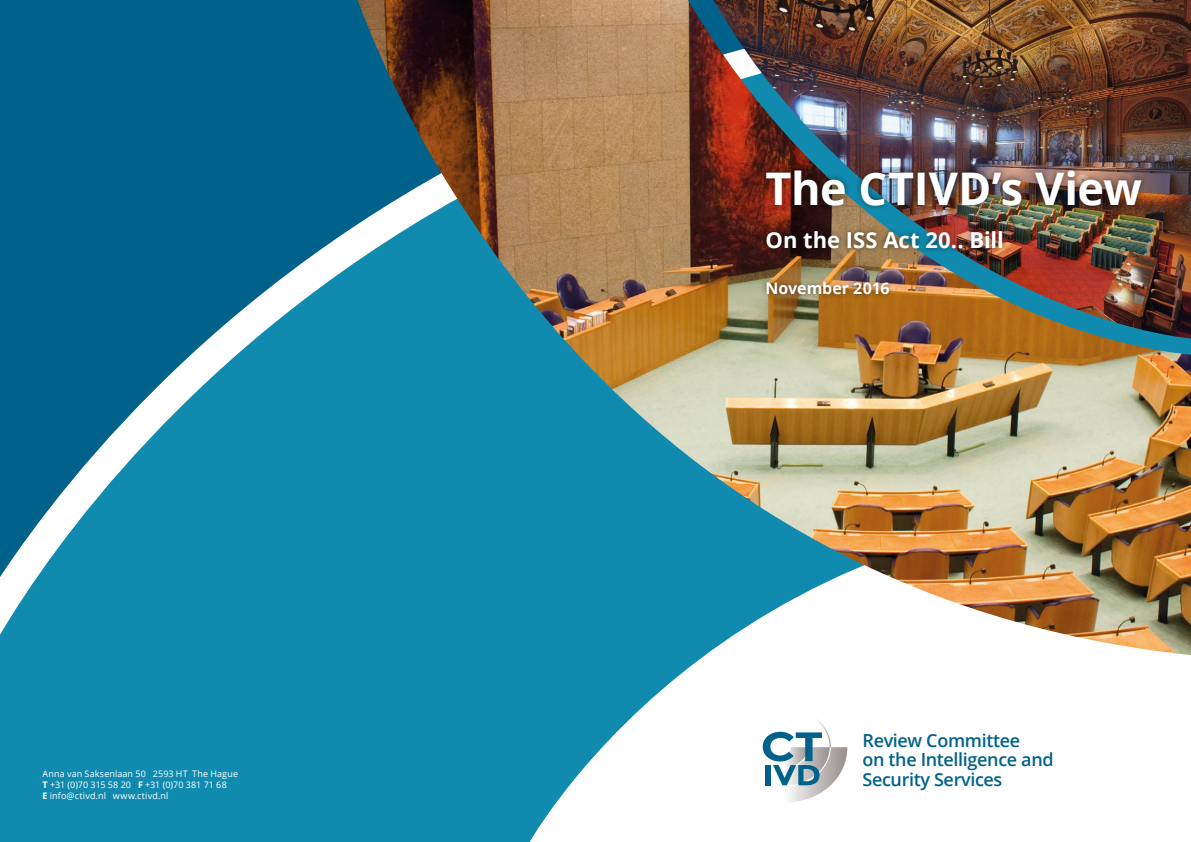
<style>
.page{position:relative;width:1191px;height:842px;background:#fff}
.page>*{position:absolute;margin:0;border:0;box-sizing:border-box;transform-origin:0 0}
.t1{font:700 45px "Open Sans";letter-spacing:-.01em;color:#fff}
.t2{font:700 22px "Open Sans";letter-spacing:-.005em;color:#fff}
.t3{font:600 18px/19.5px "Open Sans";letter-spacing:-.02em;color:#00628b}
.t4{font:700 16px "Open Sans";color:#fff}
.t5{font:9px/11px "Open Sans";letter-spacing:.01em;color:#fff}
.s1{font-weight:300;color:#00628b}
.s2{font-weight:700}
</style>
<div class="page">
<svg style="left:0;top:614px;width:848px;height:228px;fill:#108baf"></svg>
<svg style="left:0;top:0;width:358px;height:614px;background:#177a9e"></svg>
<img style="left:358px;top:0;width:833px;height:655px">
<div style="left:760px;top:164px;width:387px;height:136px;background:#000;opacity:.55"></div>
<svg style="left:762px;top:718px;width:85px;height:85px"></svg>
<p class="t5" style="left:43px;top:768px;width:197px">Anna van Saksenlaan 50 <span class="s1">I</span> 2593 HT The Hague<br><span class="s2">T</span> +31 (0)70 315 58 20 <span class="s1">I</span> <span class="s2">F</span> +31 (0)70 381 71 68<br><span class="s2">E</span> info@ctivd.nl <span class="s1">I</span> www.ctivd.nl</p>
<h1 class="t1" style="left:765px;top:156px;width:378px">The CTIVD’s View</h1>
<h2 class="t2" style="left:765px;top:225px;width:240px">On the ISS Act 20.. Bill</h2>
<h3 class="t4" style="left:765px;top:277px;width:126px">November 2016</h3>
<h3 class="t3" style="left:862px;top:730px;width:193px">Review Committee<br>on the Intelligence and<br>Security Services</h3>
</div>
